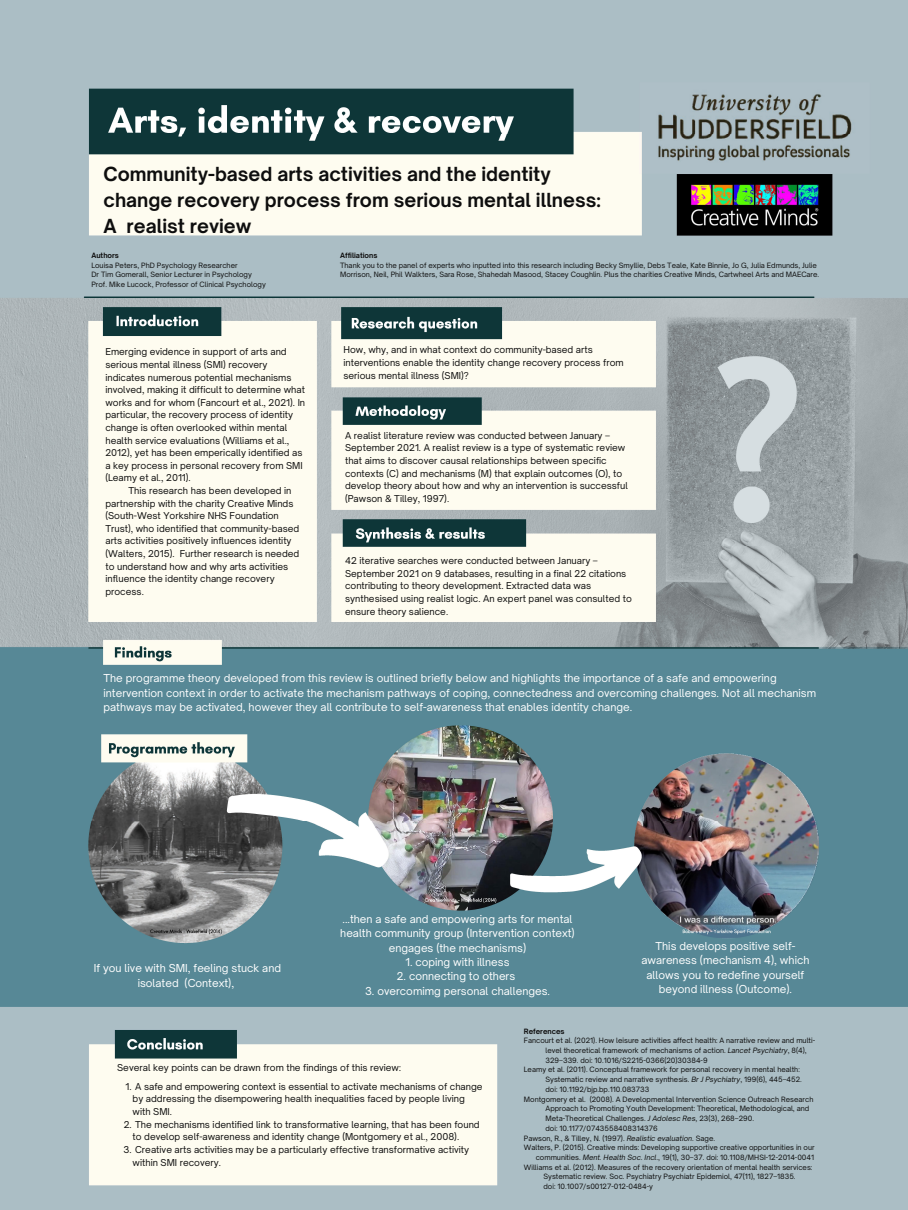
<style>
.page{position:relative;width:908px;height:1210px;background:#fff}
.page>*{position:absolute;margin:0;border:0;box-sizing:border-box;transform-origin:0 0}
.t1{font:700 18.55px/25.7px "Open Sauce One";color:#0e0e0e}
.t2{font:10.5px/14.4px "Open Sauce One";color:#fff;text-align:center}
.t3{font:9.1px/12.6px "Open Sauce One";color:#0e0e0e}
.t4{font:7px/9.7px "Open Sauce One";color:#0e0e0e}
.t5{font:700 7px "Open Sauce One";color:#0e0e0e}
.s1{font-style:italic}
</style>
<div class="page">
<img style="left:0;top:0;width:907px;height:1210px">
<h1 class="t1" style="left:103px;top:161px;width:499px">Community-based arts activities and the identity change recovery process from serious mental illness:<br>A realist review</h1>
<p class="t5" style="left:91px;top:251px;width:29px">Authors</p>
<p class="t4" style="left:91px;top:260px;width:176px">Louisa Peters, PhD Psychology Researcher<br>Dr Tim Gomerall, Senior Lecturer in Psychology<br>Prof. Mike Lucock, Professor of Clinical Psychology</p>
<p class="t3" style="left:105px;top:345px;width:183px">Emerging evidence in support of arts and</p>
<p class="t3" style="left:105px;top:358px;width:163px">serious mental illness (SMI) recovery</p>
<p class="t3" style="left:105px;top:371px;width:187px">indicates numerous potential mechanisms</p>
<p class="t3" style="left:105px;top:383px;width:201px">involved, making it difficult to determine what</p>
<p class="t3" style="left:105px;top:396px;width:201px">works and for whom (Fancourt et al., 2021). In</p>
<p class="t3" style="left:105px;top:408px;width:189px">particular, the recovery process of identity</p>
<p class="t3" style="left:105px;top:421px;width:183px">change is often overlooked within mental</p>
<p class="t3" style="left:105px;top:434px;width:185px">health service evaluations (Williams et al.,</p>
<p class="t3" style="left:105px;top:446px;width:198px">2012), yet has been emperically identified as</p>
<p class="t3" style="left:105px;top:459px;width:199px">a key process in personal recovery from SMI</p>
<p class="t3" style="left:105px;top:471px;width:87px">(Leamy et al., 2011).</p>
<p class="t3" style="left:128px;top:484px;width:164px">This research has been developed in</p>
<p class="t3" style="left:105px;top:497px;width:189px">partnership with the charity Creative Minds</p>
<p class="t3" style="left:105px;top:509px;width:175px">(South-West Yorkshire NHS Foundation</p>
<p class="t3" style="left:105px;top:522px;width:195px">Trust), who identified that community-based</p>
<p class="t3" style="left:105px;top:534px;width:188px">arts activities positively influences identity</p>
<p class="t3" style="left:105px;top:547px;width:195px">(Walters, 2015). Further research is needed</p>
<p class="t3" style="left:105px;top:560px;width:184px">to understand how and why arts activities</p>
<p class="t3" style="left:105px;top:572px;width:171px">influence the identity change recovery</p>
<p class="t3" style="left:105px;top:585px;width:40px">process.</p>
<p class="t5" style="left:340px;top:251px;width:39px">Affiliations</p>
<p class="t4" style="left:340px;top:260px;width:480px">Thank you to the panel of experts who inputted into this research including Becky Smyllie, Debs Teale, Kate Binnie, Jo G, Julia Edmunds, Julie<br>Morrison, Neil, Phil Walkters, Sara Rose, Shahedah Masood, Stacey Coughlin. Plus the charities Creative Minds, Cartwheel Arts and MAECare.</p>
<p class="t3" style="left:343px;top:343px;width:281px">How, why, and in what context do community-based arts interventions enable the identity change recovery process from serious mental illness (SMI)?</p>
<p class="t3" style="left:345px;top:429px;width:284px">A realist literature review was conducted between January – September 2021. A realist review is a type of systematic review that aims to discover causal relationships between specific contexts (C) and mechanisms (M) that explain outcomes (O), to develop theory about how and why an intervention is successful (Pawson &amp; Tilley, 1997).</p>
<p class="t3" style="left:345px;top:554px;width:288px">42 iterative searches were conducted between January – September 2021 on 9 databases, resulting in a final 22 citations contributing to theory development. Extracted data was synthesised using realist logic. An expert panel was consulted to ensure theory salience.</p>
<p class="t2" style="left:103px;top:671px;width:714px;text-align:left">The programme theory developed from this review is outlined briefly below and highlights the importance of a safe and empowering intervention context in order to activate the mechanism pathways of coping, connectedness and overcoming challenges. Not all mechanism pathways may be activated, however they all contribute to self-awareness that enables identity change.</p>
<p class="t2" style="left:94px;top:961px;width:189px">If you live with SMI, feeling stuck and isolated (Context),</p>
<p class="t2" style="left:340px;top:911px;width:236px">...then a safe and empowering arts for mental health community group (Intervention context) engages (the mechanisms)</p>
<p class="t2" style="left:405px;top:954px;width:106px">1. coping with illness</p>
<p class="t2" style="left:396px;top:969px;width:120px">2. connecting to others</p>
<p class="t2" style="left:365px;top:983px;width:186px">3. overcomimg personal challenges.</p>
<p class="t2" style="left:641px;top:938px;width:169px">This develops positive self&shy;awareness (mechanism 4), which allows you to redefine yourself beyond illness (Outcome).</p>
<p class="t3" style="left:117px;top:1061px;width:285px">Several key points can be drawn from the findings of this review:</p>
<p class="t3" style="left:133px;top:1080px;width:351px;text-indent:-7px">1. A safe and empowering context is essential to activate mechanisms of change by addressing the disempowering health inequalities faced by people living with SMI.</p>
<p class="t3" style="left:133px;top:1118px;width:348px;text-indent:-9px">2. The mechanisms identified link to transformative learning, that has been found to develop self-awareness and identity change (Montgomery et al., 2008).</p>
<p class="t3" style="left:133px;top:1143px;width:338px;text-indent:-9px">3. Creative arts activities may be a particularly effective transformative activity within SMI recovery.</p>
<p class="t5" style="left:523px;top:1026px;width:42px">References</p>
<p class="t4" style="left:523px;top:1035px;width:292px">Fancourt et al. (2021). How leisure activities affect health: A narrative review and multi-</p>
<p class="t4" style="left:545px;top:1045px;width:263px">level theoretical framework of mechanisms of action. <span class="s1">Lancet Psychiatry</span>, 8(4),</p>
<p class="t4" style="left:545px;top:1055px;width:164px">329–339. doi: 10.1016/S2215-0366(20)30384-9</p>
<p class="t4" style="left:523px;top:1065px;width:277px">Leamy et al. (2011). Conceptual framework for personal recovery in mental health:</p>
<p class="t4" style="left:545px;top:1074px;width:258px">Systematic review and narrative synthesis. <span class="s1">Br J Psychiatry</span>, 199(6), 445–452.</p>
<p class="t4" style="left:545px;top:1084px;width:105px">doi: 10.1192/bjp.bp.110.083733</p>
<p class="t4" style="left:523px;top:1094px;width:291px">Montgomery et al. (2008). A Developmental Intervention Science Outreach Research</p>
<p class="t4" style="left:545px;top:1103px;width:265px">Approach to Promoting Youth Development: Theoretical, Methodological, and</p>
<p class="t4" style="left:545px;top:1113px;width:210px">Meta-Theoretical Challenges. <span class="s1">J Adolesc Res</span>, 23(3), 268–290.</p>
<p class="t4" style="left:545px;top:1123px;width:114px">doi: 10.1177/0743558408314376</p>
<p class="t4" style="left:523px;top:1133px;width:192px">Pawson, R., &amp; Tilley, N. (1997). <span class="s1">Realistic evaluation</span>. Sage.</p>
<p class="t4" style="left:523px;top:1142px;width:292px">Walters, P. (2015). Creative minds: Developing supportive creative opportunities in our</p>
<p class="t4" style="left:535px;top:1152px;width:280px">communities. <span class="s1">Ment. Health Soc. Incl</span>., 19(1), 30–37. doi: 10.1108/MHSI-12-2014-0041</p>
<p class="t4" style="left:523px;top:1162px;width:290px">Williams et al. (2012). Measures of the recovery orientation of mental health services:</p>
<p class="t4" style="left:543px;top:1171px;width:253px">Systematic review. Soc. Psychiatry Psychiatr Epidemiol, 47(11), 1827–1835.</p>
<p class="t4" style="left:543px;top:1181px;width:111px">doi: 10.1007/s00127-012-0484-y</p>
</div>
